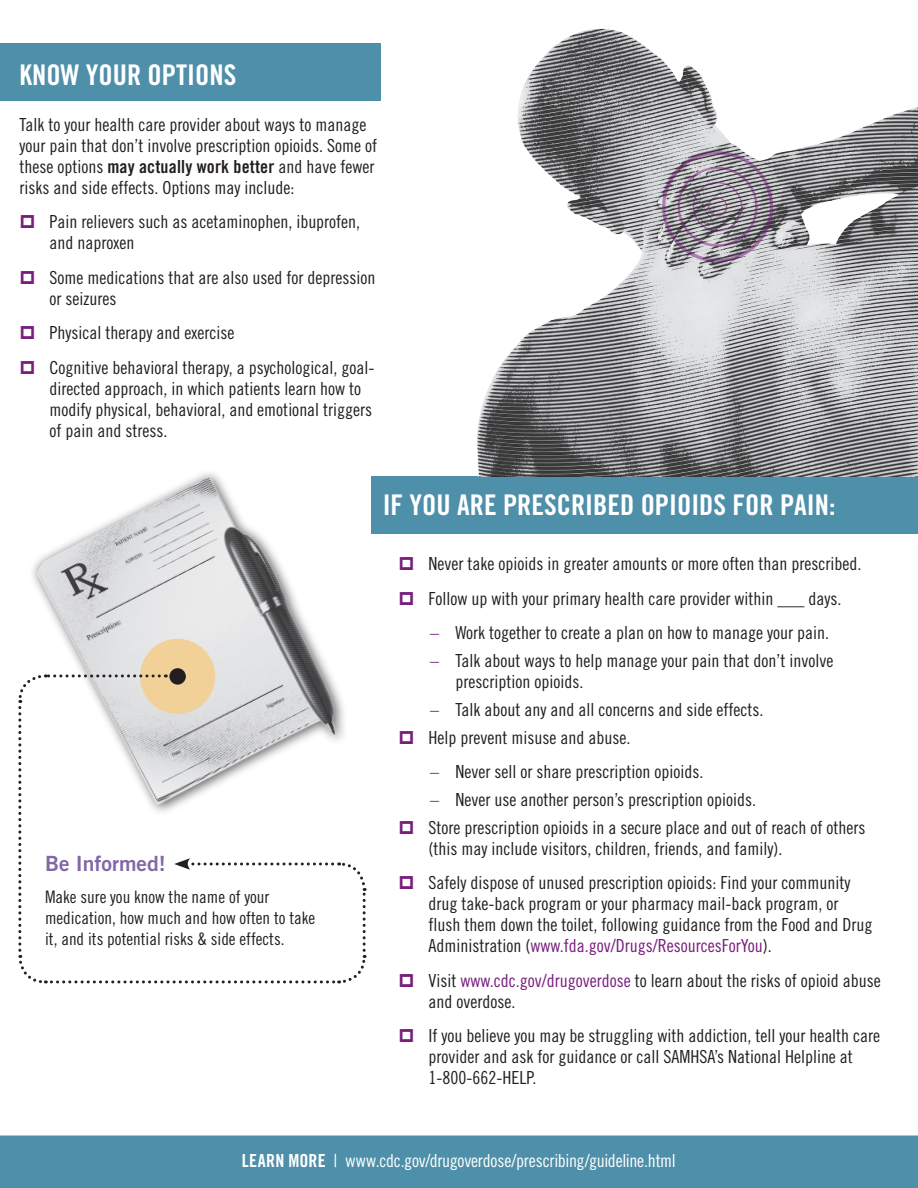
<style>
.page{position:relative;width:918px;height:1188px;background:#fff}
.page>*{position:absolute;margin:0;border:0;box-sizing:border-box;transform-origin:0 0}
.t1{font:28.5px "Trade Gothic LT Std Bd Cn 20";color:#fff}
.t2{font:21px "Trade Gothic LT Std Bd 2";color:#8268a8}
.t3{font:18px/21px "Trade Gothic LT Std Cn 18";color:#231f20}
.H2-c{font:18px "Trade Gothic LT Std Cn 18";letter-spacing:-.015em;color:#fff}
.t4{font:17.25px/21px "Trade Gothic LT Std Cn 18";color:#231f20}
.s1{font-family:"Trade Gothic LT Std Bd Cn 20"}
.s2{color:#781d7d}
</style>
<div class="page">
<div style="left:0;top:44px;width:380px;height:57px;background:#4e8faa"></div>
<div style="left:372px;top:476px;width:546px;height:57px;background:#4e8faa"></div>
<img style="left:477px;top:28px;width:441px;height:449px">
<div style="left:708px;top:197px;width:19px;height:19px;border:2px solid #781d7d;border-radius:50%"></div>
<div style="left:693px;top:182px;width:49px;height:50px;border:2px solid #781d7d;border-radius:50%"></div>
<div style="left:678px;top:167px;width:80px;height:80px;border:2px solid #781d7d;border-radius:50%"></div>
<div style="left:662px;top:151px;width:111px;height:111px;border:3px solid #781d7d;border-radius:50%"></div>
<div style="left:0;top:1135px;width:918px;height:53px;background:#4e8faa"></div>
<img style="left:32px;top:473px;width:297px;height:200px">
<div style="left:140px;top:639px;width:75px;height:75px;background:#f1d197;border-radius:50%"></div>
<svg style="left:169px;top:668px;width:17px;height:17px"></svg>
<svg style="left:18px;top:673px;width:349px;height:311px"></svg>
<h1 class="t1" style="left:19px;top:57px;width:218px">KNOW YOUR OPTIONS</h1>
<p class="t3" style="left:19px;top:114px;width:359px">Talk to your health care provider about ways to manage your pain that don’t involve prescription opioids. Some of these options <span class="s1">may actually work better</span> and have fewer risks and side effects. Options may include:</p>
<p class="t3" style="left:49px;top:211px;width:312px">Pain relievers such as acetaminophen, ibuprofen, and naproxen</p>
<p class="t3" style="left:49px;top:267px;width:327px">Some medications that are also used for depression or seizures</p>
<p class="t3" style="left:49px;top:315px;width:327px;line-height:34.5px">Physical therapy and exercise<br>Cognitive behavioral therapy, a psychological, goal-</p>
<p class="t3" style="left:49px;top:378px;width:324px">directed approach, in which patients learn how to modify physical, behavioral, and emotional triggers of pain and stress.</p>
<p class="t2" style="left:45px;top:851px;width:122px">Be Informed!</p>
<p class="t4" style="left:45px;top:887px;width:272px">Make sure you know the name of your medication, how much and how often to take it, and its potential risks &amp; side effects.</p>
<h1 class="t1" style="left:383px;top:488px;width:454px">IF YOU ARE PRESCRIBED OPIOIDS FOR PAIN:</h1>
<p class="t3" style="left:429px;top:546px;width:434px;line-height:34.5px">Never take opioids in greater amounts or more often than prescribed.<br>Follow up with your primary health care provider within ___ days.</p>
<p class="t3" style="left:430px;top:622px;width:401px"><span class="s2">–</span> Work together to create a plan on how to manage your pain.</p>
<p class="t3" style="left:456px;top:650px;width:379px;text-indent:-26px"><span class="s2">–</span> Talk about ways to help manage your pain that don’t involve prescription opioids.</p>
<p class="t3" style="left:429px;top:695px;width:336px;line-height:27.8px"><span class="s2">–</span> Talk about any and all concerns and side effects.<br>Help prevent misuse and abuse.</p>
<p class="t3" style="left:430px;top:761px;width:275px"><span class="s2">–</span> Never sell or share prescription opioids.</p>
<p class="t3" style="left:429px;top:785px;width:438px;line-height:27.8px"><span class="s2">–</span> Never use another person’s prescription opioids.<br>Store prescription opioids in a secure place and out of reach of others</p>
<p class="t3" style="left:429px;top:831px;width:423px;line-height:34.5px">(this may include visitors, children, friends, and family).<br>Safely dispose of unused prescription opioids: Find your community</p>
<p class="t3" style="left:429px;top:893px;width:445px">drug take-back program or your pharmacy mail-back program, or flush them down the toilet, following guidance from the Food and Drug<br>Administration (<span class="s2">www.fda.gov/Drugs/ResourcesForYou</span>).</p>
<p class="t3" style="left:429px;top:969px;width:454px">Visit <span class="s2">www.cdc.gov/drugoverdose</span> to learn about the risks of opioid abuse and overdose.</p>
<p class="t3" style="left:429px;top:1025px;width:453px">If you believe you may be struggling with addiction, tell your health care provider and ask for guidance or call SAMHSA’s National Helpline at<br>1-800-662-HELP.</p>
<p class="H2-c" style="left:242px;top:1150px;width:436px"><span class="s1">LEARN MORE</span> | www.cdc.gov/drugoverdose/prescribing/guideline.html</p>
</div>
